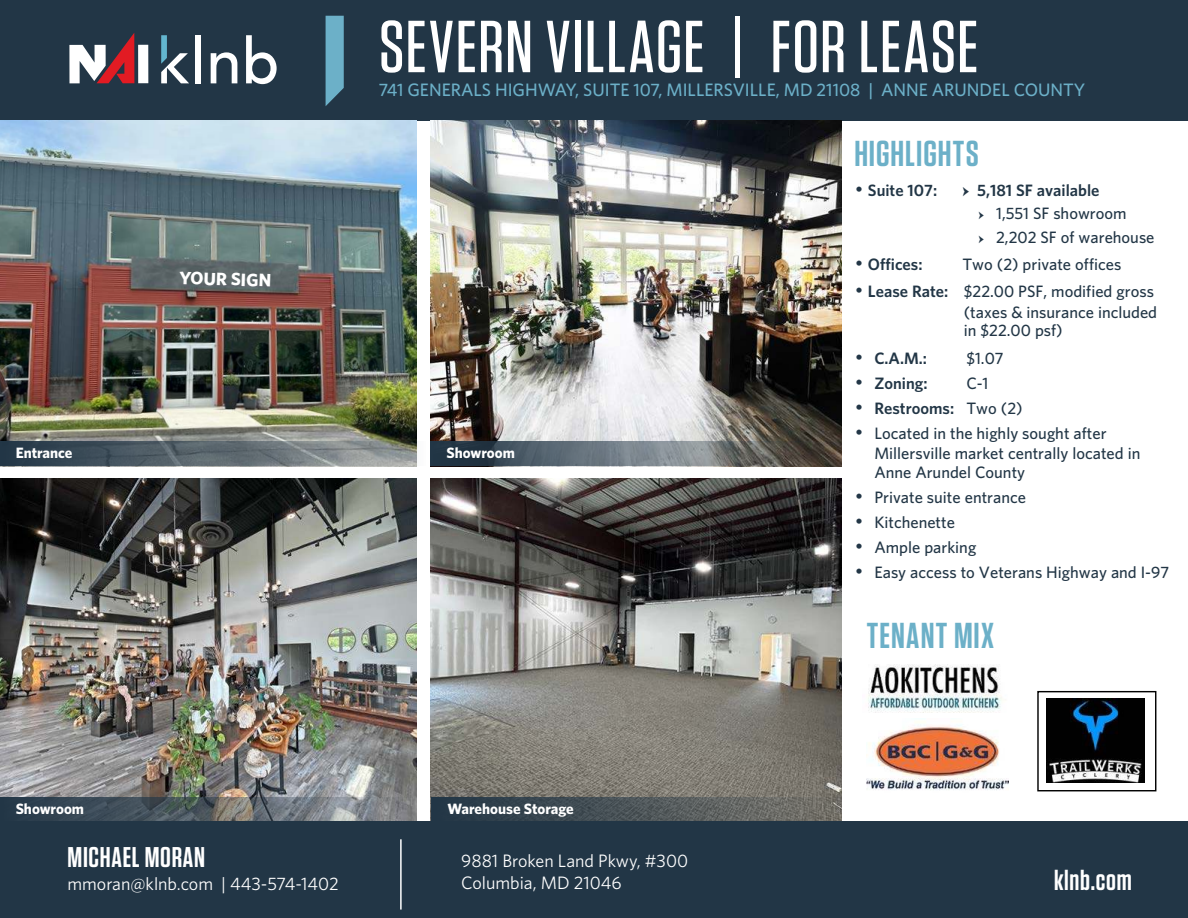
<style>
.page{position:relative;width:1188px;height:918px;background:#fff}
.page>*{position:absolute;margin:0;border:0;box-sizing:border-box;transform-origin:0 0}
.t1{font:500 73.5px "Tungsten";letter-spacing:.02em;color:#fff}
.t2{font:600 36px "Tungsten";letter-spacing:.03em;color:#6cb0c8}
.t3{font:600 28.5px "Tungsten";letter-spacing:.025em;color:#fff}
.t4{font:18px/21.6px "Whitney";color:#fff}
.t5{font:500 18px "Whitney";color:#6cb0c8}
.t6{font:700 18px "Whitney";color:#fff}
.t7{font:500 16.5px/19.5px "Whitney";color:#223646;text-align:right}
.t8{font:600 16.5px "Whitney";color:#223646}
.t9{font:700 15px "Whitney";color:#fff}
.s1{font-family:"Gotham";font-weight:400;font-size:19.5px}
.s2{font-family:"Minion Pro"}
.s3{font-family:"Minion Pro";font-weight:400;font-size:13.5px}
.s4{font-weight:600}
.s5{font-weight:500}
</style>
<div class="page">
<img style="left:0;top:479px;width:417px;height:318px">
<img style="left:430px;top:478px;width:411px;height:344px">
<div style="left:0;top:822px;width:1188px;height:96px;background:#223646"></div>
<div style="left:0;top:0;width:1188px;height:120px;background:#223646"></div>
<svg style="left:326px;top:16px;width:18px;height:90px;background:#63a2b9"></svg>
<div style="left:138px;top:45px;width:10px;height:38px;background:#fff"></div>
<svg style="left:69px;top:33px;width:65px;height:50px"></svg>
<svg style="left:161px;top:35px;width:28px;height:48px"></svg>
<div style="left:195px;top:35px;width:6px;height:48px;background:#fff"></div>
<svg style="left:211px;top:52px;width:26px;height:31px"></svg>
<svg style="left:246px;top:35px;width:31px;height:49px"></svg>
<hr style="left:400px;top:839px;width:2px;height:71px;background:#fff">
<img style="left:430px;top:120px;width:411px;height:322px">
<svg style="left:430px;top:442px;width:411px;height:24px;background:#5b6368"></svg>
<svg style="left:0;top:797px;width:417px;height:25px;background:#5a646b"></svg>
<svg style="left:431px;top:797px;width:410px;height:25px;background:#4b5458"></svg>
<img style="left:0;top:120px;width:416px;height:322px">
<svg style="left:0;top:442px;width:417px;height:24px;background:#5e6a70"></svg>
<img style="left:868px;top:664px;width:134px;height:48px">
<img style="left:867px;top:724px;width:142px;height:66px">
<img style="left:1046px;top:699px;width:99px;height:84px">
<div style="left:1037px;top:691px;width:119px;height:100px;border:1px solid #000"></div>
<h1 class="t1" style="left:379px;top:13px;width:601px">SEVERN VILLAGE | FOR LEASE</h1>
<p class="t5" style="left:379px;top:81px;width:708px">741 GENERALS HIGHWAY, SUITE 107, MILLERSVILLE, MD 21108 | ANNE ARUNDEL COUNTY</p>
<p class="t6" style="left:180px;top:269px;width:94px;rotate:2deg">YOUR SIGN</p>
<p class="t9" style="left:7px;top:446px;width:58px">Entrance</p>
<p class="t9" style="left:446px;top:446px;width:70px">Showroom</p>
<p class="t9" style="left:16px;top:446px;width:58px">Entrance</p>
<p class="t9" style="left:16px;top:802px;width:70px">Showroom</p>
<p class="t9" style="left:447px;top:802px;width:128px">Warehouse Storage</p>
<h3 class="t3" style="left:67px;top:844px;width:139px">MICHAEL MORAN</h3>
<p class="t4" style="left:67px;top:874px;width:273px">mmoran@klnb.com | 443-574-1402</p>
<p class="t4" style="left:461px;top:851px;width:229px">9881 Broken Land Pkwy, #300<br>Columbia, MD 21046</p>
<h2 class="t2" style="left:854px;top:137px;width:126px">HIGHLIGHTS</h2>
<p class="t8" style="left:854px;top:183px;width:84px"><span class="s1">•</span> Suite 107:</p>
<p class="t8" style="left:962px;top:183px;width:139px"><span class="s2">→</span> 5,181 SF available</p>
<p class="t7" style="left:978px;top:204px;width:150px"><span class="s3">→</span> 1,551 SF showroom</p>
<p class="t7" style="left:978px;top:228px;width:178px"><span class="s3">→</span> 2,202 SF of warehouse</p>
<p class="t8" style="left:854px;top:256px;width:70px"><span class="s1">•</span> Offices:</p>
<p class="t7" style="left:962px;top:255px;width:160px">Two (2) private offices</p>
<p class="t7" style="left:854px;top:281px;width:304px;line-height:21px"><span class="s1">•</span> <span class="s4">Lease Rate:</span> $22.00 PSF, modified gross (taxes &amp; insurance included</p>
<p class="t7" style="left:964px;top:321px;width:100px">in $22.00 psf)</p>
<p class="t8" style="left:854px;top:351px;width:74px"><span class="s1">•</span> C.A.M.:</p>
<p class="t7" style="left:966px;top:349px;width:39px">$1.07</p>
<p class="t8" style="left:854px;top:376px;width:75px"><span class="s1">•</span> Zoning:</p>
<p class="t7" style="left:966px;top:374px;width:24px">C-1</p>
<p class="t8" style="left:854px;top:401px;width:170px"><span class="s1">•</span> Restrooms: <span class="s5">Two (2)</span></p>
<p class="t7" style="left:874px;top:425px;width:267px;text-align:left;text-indent:-20px"><span class="s1">•</span> Located in the highly sought after<br>Millersville market centrally located in<br>Anne Arundel County</p>
<p class="t7" style="left:854px;top:489px;width:173px"><span class="s1">•</span> Private suite entrance</p>
<p class="t7" style="left:854px;top:514px;width:102px"><span class="s1">•</span> Kitchenette</p>
<p class="t7" style="left:854px;top:539px;width:123px"><span class="s1">•</span> Ample parking</p>
<p class="t7" style="left:854px;top:564px;width:316px"><span class="s1">•</span> Easy access to Veterans Highway and I-97</p>
<h2 class="t2" style="left:867px;top:619px;width:129px">TENANT MIX</h2>
<h3 class="t3" style="left:1054px;top:867px;width:79px">klnb.com</h3>
</div>
